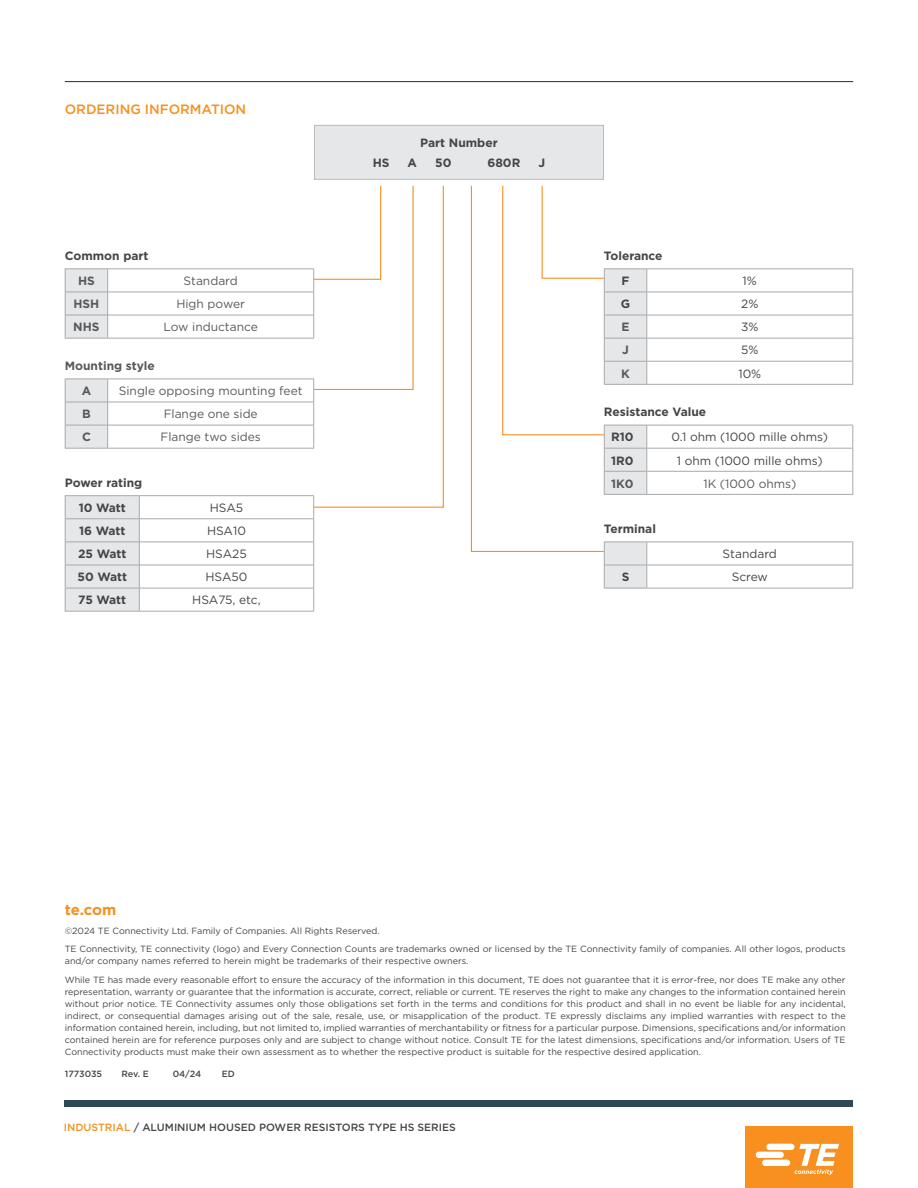
<style>
.page{position:relative;width:918px;height:1188px;background:#fff}
.page>*{position:absolute;margin:0;border:0;box-sizing:border-box;transform-origin:0 0}
.t1{font:700 15px "Gotham";color:#f7901e}
.t2{font:500 13.5px "Gotham";color:#f7901e}
.t3{font:700 12px/25.2px "Gotham";color:#464547}
.t4{font:12px "Gotham";color:#58595b}
.t5{font:12px "Gotham";color:#464547}
.t6{font:700 12px/25.2px "Gotham";color:#58595b}
.t7{font:500 10.5px "Gotham";color:#464547}
.t8{font:9px/12px "Gotham";color:#464547}
.t9{font:500 9px "Gotham";letter-spacing:-.005em;color:#464547}
.s1{color:#f7901e}
</style>
<div class="page">
<div style="left:745px;top:1126px;width:108px;height:62px;background:#f7901e"></div>
<svg style="left:756px;top:1144px;width:83px;height:31px"></svg>
<div style="left:65px;top:1101px;width:788px;height:6px;background:#2e4857"></div>
<hr style="left:65px;top:81px;width:788px;height:1px;background:#2e4857">
<div style="left:314px;top:125px;width:290px;height:54px;background:#e6e7e8"></div>
<div style="left:314px;top:125px;width:290px;height:55px;border:1px solid #b8babc"></div>
<hr style="left:108px;top:268px;width:206px;height:1px;background:#a7a9ac">
<hr style="left:108px;top:292px;width:205px;height:1px;background:#a7a9ac">
<hr style="left:108px;top:315px;width:205px;height:1px;background:#a7a9ac">
<hr style="left:108px;top:338px;width:206px;height:1px;background:#a7a9ac">
<hr style="left:65px;top:268px;width:43px;height:1px;background:#a7a9ac">
<svg style="left:65px;top:269px;width:43px;height:69px;background:#e2e3e4"></svg>
<hr style="left:66px;top:292px;width:41px;height:1px;background:#a7a9ac">
<hr style="left:66px;top:315px;width:41px;height:1px;background:#a7a9ac">
<hr style="left:65px;top:338px;width:43px;height:1px;background:#a7a9ac">
<hr style="left:108px;top:379px;width:206px;height:1px;background:#a7a9ac">
<hr style="left:108px;top:402px;width:205px;height:1px;background:#a7a9ac">
<hr style="left:108px;top:425px;width:205px;height:1px;background:#a7a9ac">
<hr style="left:108px;top:448px;width:206px;height:1px;background:#a7a9ac">
<svg style="left:65px;top:379px;width:43px;height:69px;background:#e1e2e4"></svg>
<hr style="left:66px;top:425px;width:41px;height:1px;background:#a7a9ac">
<hr style="left:65px;top:448px;width:43px;height:1px;background:#a7a9ac">
<hr style="left:65px;top:495px;width:74px;height:1px;background:#a7a9ac">
<hr style="left:65px;top:611px;width:74px;height:1px;background:#a7a9ac">
<hr style="left:140px;top:518px;width:173px;height:1px;background:#a7a9ac">
<hr style="left:140px;top:542px;width:173px;height:1px;background:#a7a9ac">
<hr style="left:140px;top:565px;width:173px;height:1px;background:#a7a9ac">
<hr style="left:140px;top:588px;width:173px;height:1px;background:#a7a9ac">
<hr style="left:139px;top:495px;width:175px;height:1px;background:#a7a9ac">
<svg style="left:65px;top:496px;width:75px;height:115px;background:#e2e3e4"></svg>
<hr style="left:139px;top:611px;width:175px;height:1px;background:#a7a9ac">
<hr style="left:647px;top:292px;width:205px;height:1px;background:#a7a9ac">
<hr style="left:647px;top:268px;width:206px;height:1px;background:#a7a9ac">
<svg style="left:852px;top:269px;width:1px;height:115px"></svg>
<hr style="left:647px;top:315px;width:205px;height:1px;background:#a7a9ac">
<hr style="left:647px;top:338px;width:205px;height:1px;background:#a7a9ac">
<hr style="left:647px;top:361px;width:205px;height:1px;background:#a7a9ac">
<hr style="left:647px;top:384px;width:206px;height:1px;background:#a7a9ac">
<hr style="left:604px;top:494px;width:43px;height:1px;background:#a7a9ac">
<hr style="left:647px;top:448px;width:205px;height:1px;background:#a7a9ac">
<hr style="left:647px;top:425px;width:206px;height:1px;background:#a7a9ac">
<svg style="left:852px;top:425px;width:1px;height:69px"></svg>
<hr style="left:647px;top:471px;width:205px;height:1px;background:#a7a9ac">
<hr style="left:647px;top:494px;width:206px;height:1px;background:#a7a9ac">
<hr style="left:604px;top:588px;width:43px;height:1px;background:#a7a9ac">
<hr style="left:647px;top:565px;width:205px;height:1px;background:#a7a9ac">
<hr style="left:647px;top:542px;width:206px;height:1px;background:#a7a9ac">
<svg style="left:604px;top:542px;width:43px;height:46px;background:#e1e2e3"></svg>
<svg style="left:852px;top:542px;width:1px;height:46px"></svg>
<hr style="left:647px;top:588px;width:206px;height:1px;background:#a7a9ac">
<svg style="left:470px;top:185px;width:135px;height:368px"></svg>
<svg style="left:313px;top:185px;width:131px;height:426px"></svg>
<svg style="left:502px;top:185px;width:145px;height:309px"></svg>
<h2 class="t2" style="left:65px;top:100px;width:183px">ORDERING INFORMATION</h2>
<h3 class="t3" style="left:65px;top:243px;width:85px">Common part</h3>
<h3 class="t6" style="left:78px;top:268px;width:18px">HS</h3>
<h3 class="t4" style="left:184px;top:273px;width:56px">Standard</h3>
<h3 class="t6" style="left:73px;top:291px;width:27px">HSH</h3>
<h3 class="t4" style="left:176px;top:296px;width:70px">High power</h3>
<h3 class="t6" style="left:73px;top:314px;width:28px">NHS</h3>
<h3 class="t4" style="left:163px;top:319px;width:96px">Low inductance</h3>
<h3 class="t6" style="left:82px;top:353px;width:75px;text-indent:-17px">Mounting style<br>A</h3>
<h3 class="t4" style="left:119px;top:383px;width:185px">Single opposing mounting feet</h3>
<h3 class="t6" style="left:82px;top:401px;width:10px">B</h3>
<h3 class="t4" style="left:164px;top:406px;width:96px">Flange one side</h3>
<h3 class="t6" style="left:82px;top:425px;width:10px">C</h3>
<h3 class="t4" style="left:160px;top:430px;width:102px">Flange two sides</h3>
<h3 class="t3" style="left:65px;top:470px;width:79px;text-align:center">Power rating<br>10 Watt</h3>
<h3 class="t5" style="left:210px;top:500px;width:35px">HSA5</h3>
<h3 class="t3" style="left:79px;top:518px;width:48px">16 Watt</h3>
<h3 class="t5" style="left:207px;top:523px;width:40px">HSA10</h3>
<h3 class="t3" style="left:78px;top:541px;width:50px">25 Watt</h3>
<h3 class="t5" style="left:206px;top:546px;width:42px">HSA25</h3>
<h3 class="t3" style="left:77px;top:564px;width:51px">50 Watt</h3>
<h3 class="t5" style="left:206px;top:569px;width:44px">HSA50</h3>
<h3 class="t3" style="left:78px;top:588px;width:49px">75 Watt</h3>
<h3 class="t5" style="left:192px;top:593px;width:70px">HSA75, etc,</h3>
<h3 class="t3" style="left:420px;top:131px;width:79px">Part Number</h3>
<h3 class="t3" style="left:373px;top:150px;width:18px">HS</h3>
<h3 class="t3" style="left:408px;top:150px;width:11px">A</h3>
<h3 class="t3" style="left:435px;top:150px;width:18px">50</h3>
<h3 class="t3" style="left:487px;top:150px;width:34px">680R</h3>
<h3 class="t3" style="left:538px;top:150px;width:8px">J</h3>
<h3 class="t3" style="left:622px;top:243px;width:43px;text-indent:-18px">Tolerance<br>F</h3>
<h3 class="t5" style="left:743px;top:273px;width:16px">1%</h3>
<h3 class="t3" style="left:621px;top:291px;width:11px">G</h3>
<h3 class="t5" style="left:741px;top:296px;width:19px">2%</h3>
<h3 class="t6" style="left:622px;top:314px;width:10px">E</h3>
<h3 class="t5" style="left:741px;top:319px;width:19px">3%</h3>
<h3 class="t6" style="left:622px;top:338px;width:8px">J</h3>
<h3 class="t5" style="left:741px;top:343px;width:19px">5%</h3>
<h3 class="t6" style="left:621px;top:361px;width:10px">K</h3>
<h3 class="t5" style="left:738px;top:366px;width:24px">10%</h3>
<h3 class="t3" style="left:611px;top:399px;width:97px;text-indent:-7px">Resistance Value<br>R10</h3>
<h3 class="t5" style="left:671px;top:430px;width:158px">0.1 ohm (1000 mille ohms)</h3>
<h3 class="t3" style="left:611px;top:448px;width:24px">1R0</h3>
<h3 class="t5" style="left:677px;top:453px;width:147px">1 ohm (1000 mille ohms)</h3>
<h3 class="t6" style="left:611px;top:471px;width:24px">1K0</h3>
<h3 class="t4" style="left:703px;top:476px;width:94px">1K (1000 ohms)</h3>
<h3 class="t3" style="left:604px;top:516px;width:54px">Terminal</h3>
<h3 class="t5" style="left:723px;top:546px;width:56px">Standard</h3>
<h3 class="t3" style="left:622px;top:564px;width:9px">S</h3>
<h3 class="t5" style="left:732px;top:569px;width:38px">Screw</h3>
<h1 class="t1" style="left:65px;top:900px;width:53px">te.com</h1>
<p class="t8" style="left:65px;top:921px;width:782px;line-height:18.5px">©2024 TE Connectivity Ltd. Family of Companies. All Rights Reserved.<br>TE Connectivity, TE connectivity (logo) and Every Connection Counts are trademarks owned or licensed by the TE Connectivity family of companies. All other logos, products</p>
<p class="t8" style="left:65px;top:951px;width:782px;line-height:18.8px">and/or company names referred to herein might be trademarks of their respective owners.<br>While TE has made every reasonable effort to ensure the accuracy of the information in this document, TE does not guarantee that it is error-free, nor does TE make any other</p>
<p class="t8" style="left:65px;top:985px;width:782px;text-align:justify">representation, warranty or guarantee that the information is accurate, correct, reliable or current. TE reserves the right to make any changes to the information contained herein without prior notice. TE Connectivity assumes only those obligations set forth in the terms and conditions for this product and shall in no event be liable for any incidental, indirect, or consequential damages arising out of the sale, resale, use, or misapplication of the product. TE expressly disclaims any implied warranties with respect to the information contained herein, including, but not limited to, implied warranties of merchantability or fitness for a particular purpose. Dimensions, specifications and/or information contained herein are for reference purposes only and are subject to change without notice. Consult TE for the latest dimensions, specifications and/or information. Users of TE Connectivity products must make their own assessment as to whether the respective product is suitable for the respective desired application.</p>
<p class="t9" style="left:65px;top:1068px;width:39px">1773035</p>
<p class="t9" style="left:122px;top:1068px;width:29px">Rev. E</p>
<p class="t9" style="left:173px;top:1068px;width:30px">04/24</p>
<p class="t9" style="left:222px;top:1068px;width:15px">ED</p>
<p class="t7" style="left:64px;top:1120px;width:394px"><span class="s1">INDUSTRIAL</span> / ALUMINIUM HOUSED POWER RESISTORS TYPE HS SERIES</p>
</div>
